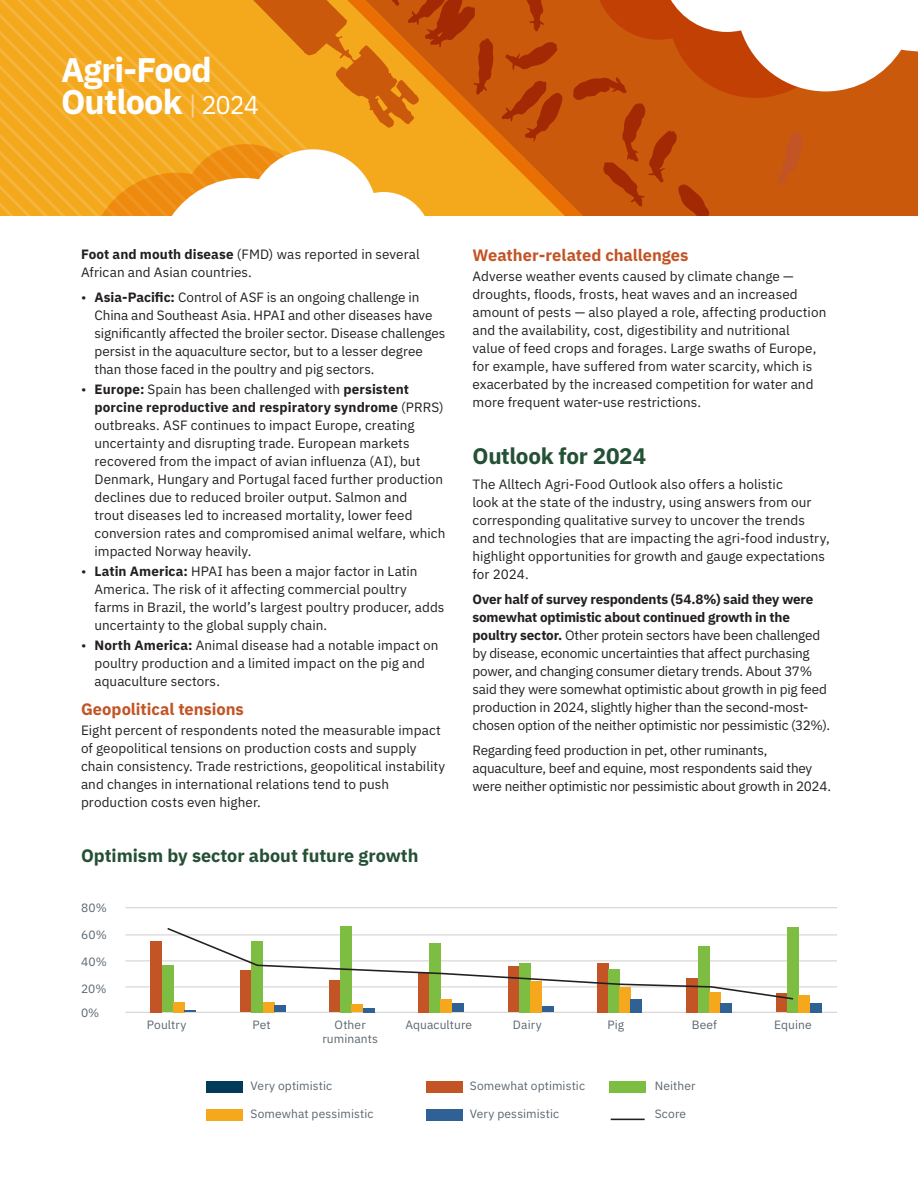
<style>
.page{position:relative;width:918px;height:1188px;background:#fff}
.page>*{position:absolute;margin:0;border:0;box-sizing:border-box;transform-origin:0 0}
.t1{font:700 34.2px/31.8px "IBM Plex Sans";letter-spacing:-.025em;color:#fff}
.t2{font:700 22.5px "IBM Plex Sans";letter-spacing:-.01em;color:#245035}
.t3{font:700 18px "IBM Plex Sans";color:#245035}
.t4{font:700 16.5px "IBM Plex Sans";color:#c25426}
.t5{font:13.5px/18px "IBM Plex Sans";color:#231f20}
.t6{font:12px/13.5px "IBM Plex Sans";letter-spacing:.01em;color:#5a6670;text-align:center}
.s1{font-weight:400;font-size:25.65px;color:#fbd497}
.s2{font-weight:400;font-size:25.65px}
.s3{font-weight:700}
</style>
<div class="page">
<svg style="left:493px;top:1px;width:79px;height:215px;background:#d76e0d"></svg>
<svg style="left:502px;top:80px;width:61px;height:62px;background:#bc4808"></svg>
<svg style="left:505px;top:42px;width:53px;height:29px;background:#b84407"></svg>
<svg style="left:521px;top:1px;width:23px;height:30px"></svg>
<svg style="left:0;top:1px;width:493px;height:215px;background:#eea330"></svg>
<svg style="left:572px;top:1px;width:346px;height:215px"></svg>
<hr style="left:125px;top:907px;width:712px;height:1px;background:#cececd">
<hr style="left:125px;top:935px;width:712px;height:1px;background:#cececd">
<hr style="left:125px;top:961px;width:712px;height:1px;background:#cececd">
<hr style="left:125px;top:986px;width:712px;height:1px;background:#cececd">
<hr style="left:125px;top:1012px;width:712px;height:1px;background:#cececd">
<div style="left:151px;top:941px;width:11px;height:71px;background:#c25426"></div>
<div style="left:162px;top:966px;width:11px;height:46px;background:#7cbd42"></div>
<div style="left:341px;top:926px;width:11px;height:86px;background:#7cbd42"></div>
<div style="left:787px;top:927px;width:12px;height:85px;background:#7cbd42"></div>
<div style="left:799px;top:995px;width:11px;height:17px;background:#f5a81c"></div>
<div style="left:810px;top:1003px;width:11px;height:9px;background:#306195"></div>
<svg style="left:166px;top:927px;width:629px;height:194px"></svg>
<h1 class="t1" style="left:61px;top:51px;width:200px">Agri-Food<br>Outlook <span class="s1">|</span> <span class="s2">2024</span></h1>
<p class="t5" style="left:81px;top:244px;width:340px"><span class="s3">Foot and mouth disease</span> (FMD) was reported in several<br>African and Asian countries.</p>
<p class="t5" style="left:94px;top:287px;width:353px;text-indent:-14px">• <span class="s3">Asia-Pacific:</span> Control of ASF is an ongoing challenge in China and Southeast Asia. HPAI and other diseases have significantly affected the broiler sector. Disease challenges persist in the aquaculture sector, but to a lesser degree than those faced in the poultry and pig sectors.</p>
<p class="t5" style="left:94px;top:379px;width:352px;text-indent:-14px">• <span class="s3">Europe:</span> Spain has been challenged with <span class="s3">persistent porcine reproductive and respiratory syndrome</span> (PRRS) outbreaks. ASF continues to impact Europe, creating uncertainty and disrupting trade. European markets recovered from the impact of avian influenza (AI), but Denmark, Hungary and Portugal faced further production declines due to reduced broiler output. Salmon and<br>trout diseases led to increased mortality, lower feed conversion rates and compromised animal welfare, which impacted Norway heavily.</p>
<p class="t5" style="left:94px;top:561px;width:351px;text-indent:-14px">• <span class="s3">Latin America:</span> HPAI has been a major factor in Latin America. The risk of it affecting commercial poultry farms in Brazil, the world’s largest poultry producer, adds uncertainty to the global supply chain.</p>
<p class="t5" style="left:94px;top:635px;width:346px;text-indent:-14px">• <span class="s3">North America:</span> Animal disease had a notable impact on poultry production and a limited impact on the pig and aquaculture sectors.</p>
<p class="t4" style="left:81px;top:696px;width:164px">Geopolitical tensions</p>
<p class="t5" style="left:81px;top:720px;width:366px">Eight percent of respondents noted the measurable impact of geopolitical tensions on production costs and supply chain consistency. Trade restrictions, geopolitical instability and changes in international relations tend to push production costs even higher.</p>
<h3 class="t3" style="left:81px;top:841px;width:339px">Optimism by sector about future growth</h3>
<p class="t6" style="left:81px;top:900px;width:27px">80%</p>
<p class="t6" style="left:81px;top:927px;width:27px">60%</p>
<p class="t6" style="left:81px;top:954px;width:27px">40%</p>
<p class="t6" style="left:81px;top:975px;width:27px;line-height:24.5px;text-align:left">20%<br>0%</p>
<p class="t4" style="left:472px;top:242px;width:217px">Weather-related challenges</p>
<p class="t5" style="left:472px;top:267px;width:355px">Adverse weather events caused by climate change — droughts, floods, frosts, heat waves and an increased amount of pests — also played a role, affecting production and the availability, cost, digestibility and nutritional<br>value of feed crops and forages. Large swaths of Europe, for example, have suffered from water scarcity, which is exacerbated by the increased competition for water and more frequent water-use restrictions.</p>
<h2 class="t2" style="left:472px;top:439px;width:175px">Outlook for 2024</h2>
<p class="t5" style="left:472px;top:474px;width:359px">The Alltech Agri-Food Outlook also offers a holistic<br>look at the state of the industry, using answers from our corresponding qualitative survey to uncover the trends and technologies that are impacting the agri-food industry, highlight opportunities for growth and gauge expectations for 2024.</p>
<p class="t5" style="left:472px;top:589px;width:359px"><span class="s3">Over half of survey respondents (54.8%) said they were somewhat optimistic about continued growth in the poultry sector.</span> Other protein sectors have been challenged by disease, economic uncertainties that affect purchasing power, and changing consumer dietary trends. About 37% said they were somewhat optimistic about growth in pig feed production in 2024, slightly higher than the second-most&shy;chosen option of the neither optimistic nor pessimistic (32%).</p>
<p class="t5" style="left:472px;top:740px;width:360px">Regarding feed production in pet, other ruminants, aquaculture, beef and equine, most respondents said they were neither optimistic nor pessimistic about growth in 2024.</p>
<p class="t6" style="left:147px;top:1017px;width:41px">Poultry</p>
<p class="t6" style="left:252px;top:1017px;width:20px">Pet</p>
<p class="t6" style="left:322px;top:1017px;width:57px">Other ruminants</p>
<p class="t6" style="left:405px;top:1017px;width:68px">Aquaculture</p>
<p class="t6" style="left:513px;top:1017px;width:30px">Dairy</p>
<p class="t6" style="left:608px;top:1017px;width:18px">Pig</p>
<p class="t6" style="left:692px;top:1017px;width:27px">Beef</p>
<p class="t6" style="left:774px;top:1017px;width:39px">Equine</p>
<p class="t6" style="left:470px;top:1078px;width:117px">Somewhat optimistic</p>
<p class="t6" style="left:655px;top:1078px;width:42px">Neither</p>
<p class="t6" style="left:251px;top:1106px;width:125px">Somewhat pessimistic</p>
<p class="t6" style="left:470px;top:1106px;width:91px">Very pessimistic</p>
<p class="t6" style="left:655px;top:1106px;width:33px">Score</p>
<p class="t6" style="left:251px;top:1078px;width:83px">Very optimistic</p>
</div>
